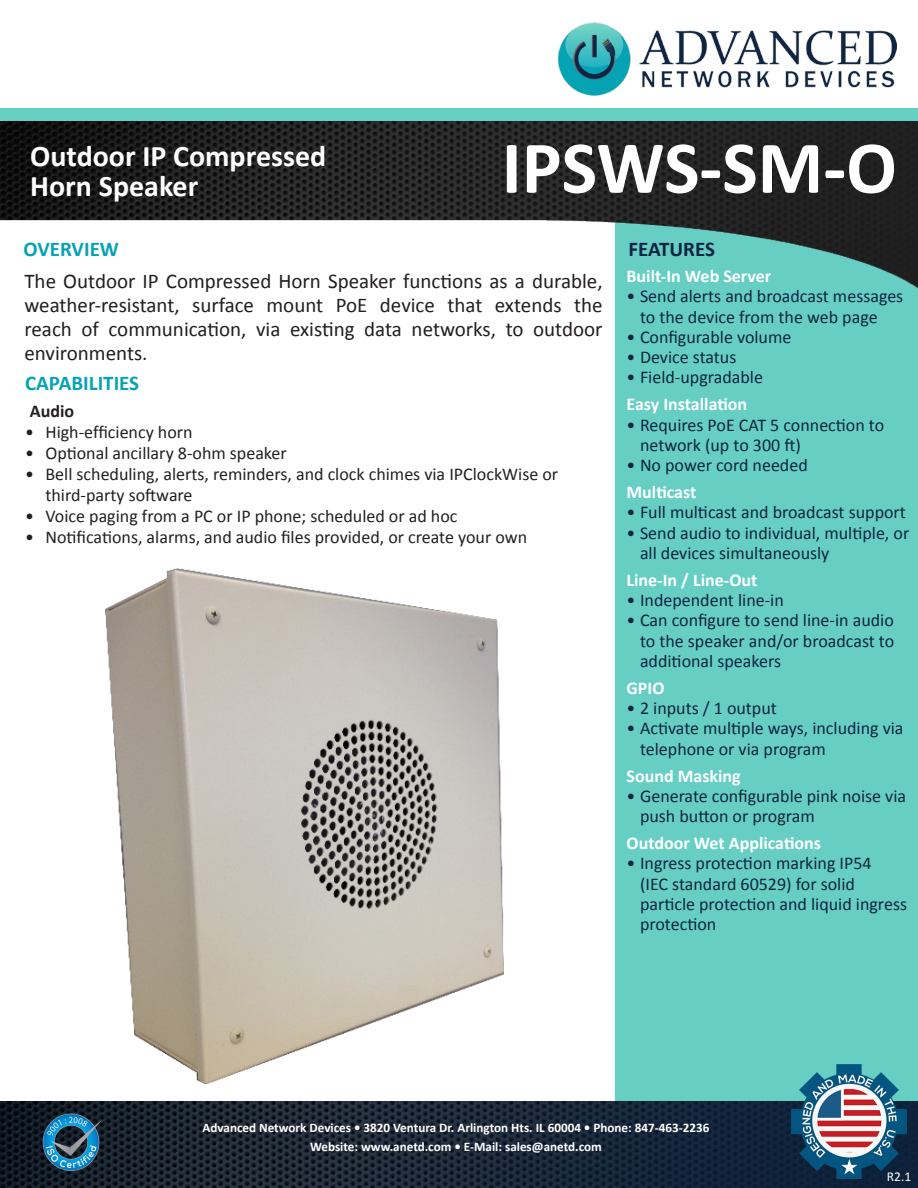
<style>
.page{position:relative;width:918px;height:1188px;background:#fff}
.page>*{position:absolute;margin:0;border:0;box-sizing:border-box;transform-origin:0 0}
.t1{font:700 75px "Calibri";color:#fff}
.t2{font:700 30px/30px "Calibri";color:#fff}
.t3{font:21px/24px "Calibri";color:#231f20;text-align:justify}
.t4{font:700 21px "Calibri";color:#06a3b4}
.t5{font:700 21px "Calibri";color:#102542}
.t6{font:18px/20.2px "Calibri";color:#102542}
.t7{font:18px/21px "Calibri";color:#231f20}
.t8{font:700 18px "Calibri";color:#fff}
.t9{font:700 18px "Calibri";color:#231f20}
.t10{font:18px "Times New Roman";color:#231f20}
.t11{font:13.5px "Calibri";color:#fff}
.t12{font:700 13.2px "Calibri";color:#fff}
</style>
<div class="page">
<div style="left:0;top:108px;width:918px;height:15px;background:#66cec3"></div>
<div style="left:615px;top:294px;width:303px;height:808px;background:#66cec3"></div>
<img style="left:0;top:122px;width:918px;height:172px">
<img style="left:558px;top:22px;width:338px;height:74px">
<img style="left:0;top:1102px;width:918px;height:86px">
<img style="left:40px;top:1109px;width:65px;height:61px">
<img style="left:792px;top:1065px;width:115px;height:114px">
<img style="left:105px;top:568px;width:398px;height:515px">
<p class="t2" style="left:30px;top:141px;width:298px">Outdoor IP Compressed<br>Horn Speaker</p>
<p class="t4" style="left:24px;top:236px;width:97px">OVERVIEW</p>
<p class="t1" style="left:502px;top:120px;width:397px">IPSWS-SM-O</p>
<p class="t10" style="left:616px;top:182px;width:7px">\</p>
<p class="t5" style="left:628px;top:235px;width:88px">FEATURES</p>
<p class="t3" style="left:24px;top:269px;width:580px">The Outdoor IP Compressed Horn Speaker functions as a durable, weather-resistant, surface mount PoE device that extends the reach of communication, via existing data networks, to outdoor environments.</p>
<p class="t4" style="left:25px;top:370px;width:116px">CAPABILITIES</p>
<p class="t9" style="left:30px;top:399px;width:46px">Audio</p>
<p class="t7" style="left:25px;top:422px;width:169px">• High-efficiency horn</p>
<p class="t7" style="left:25px;top:443px;width:263px">• Optional ancillary 8-ohm speaker</p>
<p class="t7" style="left:46px;top:464px;width:514px;text-indent:-20px">• Bell scheduling, alerts, reminders, and clock chimes via IPClockWise or third-party software</p>
<p class="t7" style="left:25px;top:506px;width:434px">• Voice paging from a PC or IP phone; scheduled or ad hoc</p>
<p class="t7" style="left:25px;top:527px;width:503px">• Notifications, alarms, and audio files provided, or create your own</p>
<p class="t8" style="left:627px;top:265px;width:146px">Built-In Web Server</p>
<p class="t6" style="left:640px;top:286px;width:265px;text-indent:-14px">• Send alerts and broadcast messages to the device from the web page</p>
<p class="t6" style="left:627px;top:327px;width:166px">• Configurable volume</p>
<p class="t6" style="left:627px;top:347px;width:111px">• Device status</p>
<p class="t6" style="left:627px;top:367px;width:138px">• Field-upgradable</p>
<p class="t8" style="left:627px;top:393px;width:122px">Easy Installation</p>
<p class="t6" style="left:640px;top:414px;width:246px;text-indent:-14px">• Requires PoE CAT 5 connection to network (up to 300 ft)</p>
<p class="t6" style="left:627px;top:455px;width:183px">• No power cord needed</p>
<p class="t8" style="left:627px;top:481px;width:71px">Multicast</p>
<p class="t6" style="left:627px;top:502px;width:281px">• Full multicast and broadcast support</p>
<p class="t6" style="left:640px;top:522px;width:271px;text-indent:-14px">• Send audio to individual, multiple, or all devices simultaneously</p>
<p class="t8" style="left:627px;top:568px;width:132px">Line-In / Line-Out</p>
<p class="t6" style="left:627px;top:590px;width:159px">• Independent line-in</p>
<p class="t6" style="left:640px;top:610px;width:256px;text-align:justify;text-indent:-14px">• Can configure to send line-in audio to the speaker and/or broadcast to additional speakers</p>
<p class="t8" style="left:627px;top:676px;width:40px">GPIO</p>
<p class="t6" style="left:627px;top:698px;width:152px">• 2 inputs / 1 output</p>
<p class="t6" style="left:640px;top:718px;width:265px;text-indent:-14px">• Activate multiple ways, including via telephone or via program</p>
<p class="t8" style="left:627px;top:764px;width:116px">Sound Masking</p>
<p class="t6" style="left:640px;top:786px;width:268px;text-indent:-14px">• Generate configurable pink noise via push button or program</p>
<p class="t8" style="left:627px;top:832px;width:196px">Outdoor Wet Applications</p>
<p class="t6" style="left:640px;top:853px;width:269px;text-indent:-14px">• Ingress protection marking IP54<br>(IEC standard 60529) for solid particle protection and liquid ingress protection</p>
<p class="t12" style="left:203px;top:1119px;width:508px">Advanced Network Devices • 3820 Ventura Dr. Arlington Hts. IL 60004 • Phone: 847-463-2236</p>
<p class="t12" style="left:310px;top:1138px;width:293px">Website: www.anetd.com • E-Mail: sales@anetd.com</p>
<p class="t11" style="left:887px;top:1168px;width:26px">R2.1</p>
</div>
